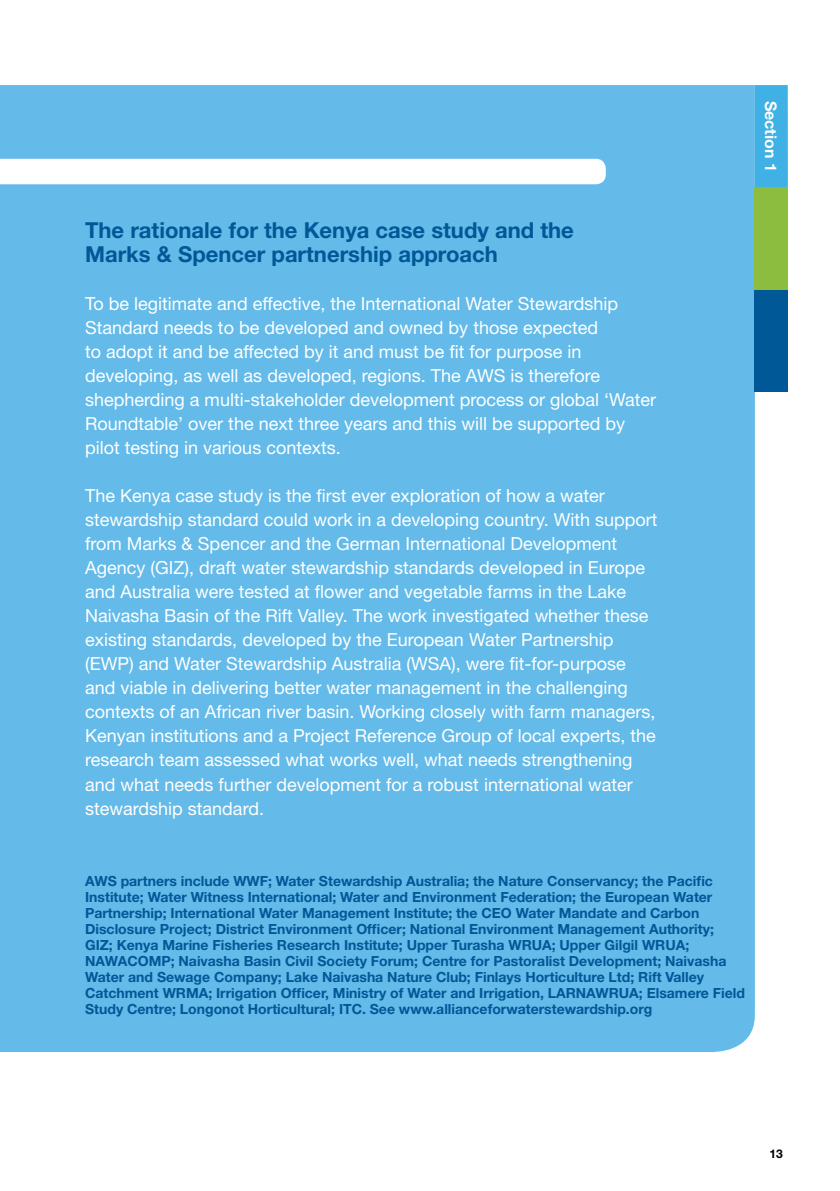
<style>
.page{position:relative;width:840px;height:1191px;background:#fff}
.page>*{position:absolute;margin:0;border:0;box-sizing:border-box;transform-origin:0 0}
.t1{font:700 22px/24px "Helvetica Neue";color:#005897}
.t2{font:18px/24px "Helvetica Neue";color:#fff}
.t3{font:700 16px "Helvetica Neue";color:#fff}
.t4{font:700 14px/16px "Helvetica Neue";color:#005897}
.t5{font:700 12px "Helvetica Neue";color:#000}
</style>
<div class="page">
<div style="left:0;top:85px;width:754px;height:967px;background:#64bae8"></div>
<div style="left:754px;top:289px;width:33px;height:102px;background:#005897"></div>
<div style="left:754px;top:187px;width:33px;height:102px;background:#8cbd3f"></div>
<div style="left:754px;top:85px;width:33px;height:102px;background:#3fb1e5"></div>
<p class="t1" style="left:85px;top:218px;width:490px">The rationale for the Kenya case study and the<br>Marks &amp; Spencer partnership approach</p>
<p class="t2" style="left:85px;top:292px;width:572px">To be legitimate and effective, the International Water Stewardship Standard needs to be developed and owned by those expected<br>to adopt it and be affected by it and must be fit for purpose in developing, as well as developed, regions. The AWS is therefore shepherding a multi-stakeholder development process or global ‘Water Roundtable’ over the next three years and this will be supported by pilot testing in various contexts.</p>
<p class="t2" style="left:85px;top:484px;width:573px">The Kenya case study is the first ever exploration of how a water stewardship standard could work in a developing country. With support from Marks &amp; Spencer and the German International Development Agency (GIZ), draft water stewardship standards developed in Europe and Australia were tested at flower and vegetable farms in the Lake Naivasha Basin of the Rift Valley. The work investigated whether these existing standards, developed by the European Water Partnership (EWP) and Water Stewardship Australia (WSA), were fit-for-purpose and viable in delivering better water management in the challenging contexts of an African river basin. Working closely with farm managers, Kenyan institutions and a Project Reference Group of local experts, the research team assessed what works well, what needs strengthening and what needs further development for a robust international water stewardship standard.</p>
<p class="t3" style="left:780px;top:100px;width:11px;rotate:90deg">S</p>
<p class="t3" style="left:780px;top:104px;width:73px;rotate:90deg">Section 1</p>
<p class="t4" style="left:85px;top:872px;width:12px">AWS</p>
<p class="t4" style="left:121px;top:872px;width:125px">partners include WWF</p>
<p class="t4" style="left:85px;top:872px;width:630px;text-indent:183px">; Water Stewardship Australia; the Nature Conservancy; the Pacific Institute; Water Witness International; Water and Environment Federation; the European Water Partnership; International Water Management Institute; the CEO Water Mandate and Carbon Disclosure Project; District Environment Officer; National Environment Management Authority; GIZ; Kenya Marine Fisheries Research Institute; Upper Turasha WRUA</p>
<p class="t4" style="left:551px;top:936px;width:102px">; Upper Gilgil WRUA</p>
<p class="t4" style="left:685px;top:936px;width:5px">;</p>
<p class="t4" style="left:85px;top:952px;width:642px;text-indent:64px">MP; Naivasha Basin Civil Society Forum; Centre for Pastoralist Development; Naivasha<br>Water and Sewage Company; Lake Naivasha Nature Club; Finlays Horticulture Ltd; Rift Valley<br>Catchment WR MA; Irrigation Officer, Ministry of Water and Irrigation, LARNAWRUA</p>
<p class="t4" style="left:85px;top:952px;width:12px">NAWACO</p>
<p class="t4" style="left:85px;top:984px;width:661px;text-indent:553px">; Elsamere Field<br>Study Centre; Longonot Horticultural; ITC. See www.allianceforwaterstewardship.org</p>
<p class="t5" style="left:769px;top:1146px;width:15px">13</p>
</div>
